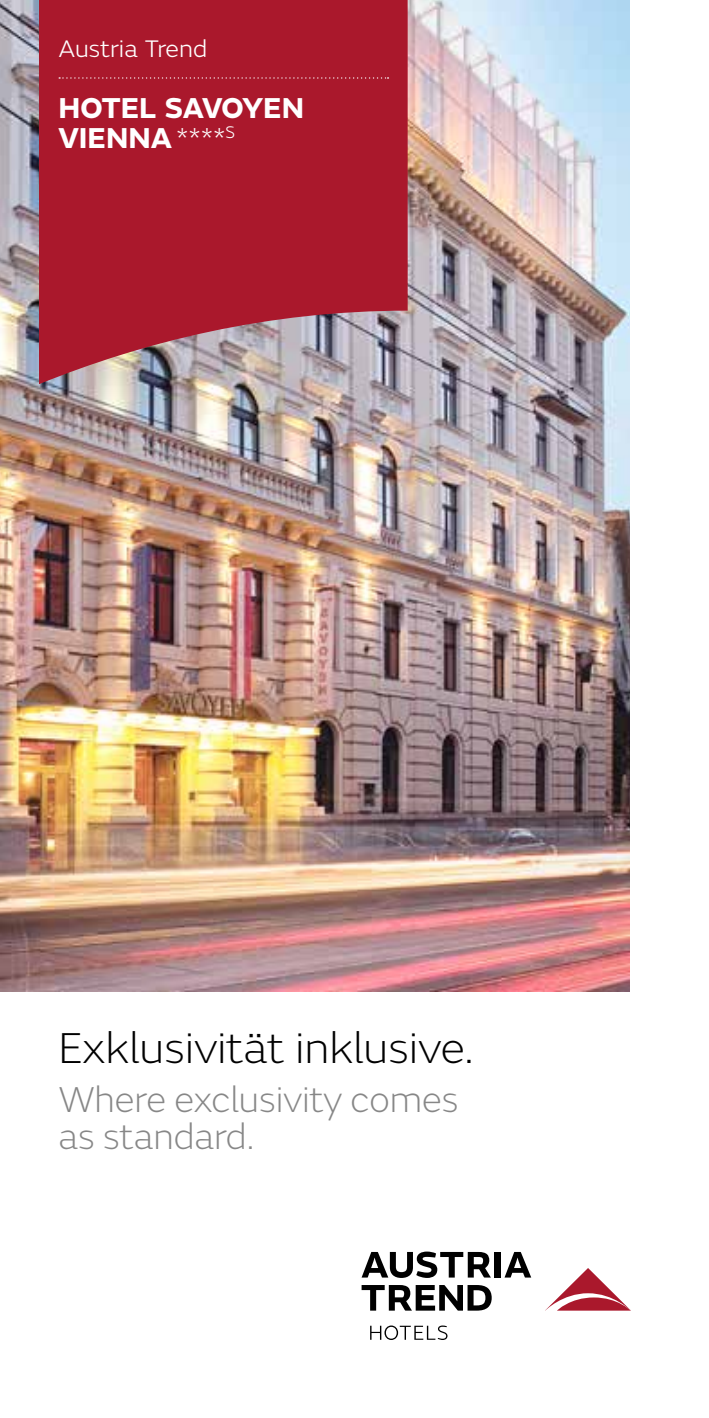
<style>
.page{position:relative;width:709px;height:1418px;background:#fff}
.page>*{position:absolute;margin:0;border:0;box-sizing:border-box;transform-origin:0 0}
.t1{font:200 45px "FS Emeric";color:#000}
.t2{font:200 37.5px/37.5px "FS Emeric";color:#878787}
.t3{font:700 30px/30px "FS Emeric";color:#fff}
.t4{font:300 25px "FS Emeric";color:#fff}
.s1{font-weight:200}
</style>
<div class="page">
<img style="left:0;top:0;width:629px;height:991px">
<svg style="left:39px;top:0;width:368px;height:384px;background:#aa2a3c"></svg>
<svg style="left:59px;top:77px;width:329px;height:2px"></svg>
<svg style="left:545px;top:1268px;width:86px;height:42px"></svg>
<svg style="left:361px;top:1251px;width:130px;height:26px"></svg>
<div style="left:495px;top:1251px;width:6px;height:26px;background:#000"></div>
<svg style="left:504px;top:1251px;width:27px;height:26px"></svg>
<svg style="left:361px;top:1285px;width:130px;height:25px"></svg>
<svg style="left:370px;top:1325px;width:77px;height:14px"></svg>
<p class="t4" style="left:58px;top:31px;width:150px">Austria Trend</p>
<p class="t3" style="left:58px;top:90px;width:247px">HOTEL SAVOYEN<br>VIENNA<span class="s1">****</span><sup>S</sup></p>
<p class="t1" style="left:58px;top:1017px;width:416px">Exklusivität inklusive.</p>
<p class="t2" style="left:58px;top:1078px;width:401px">Where exclusivity comes as standard.</p>
</div>
